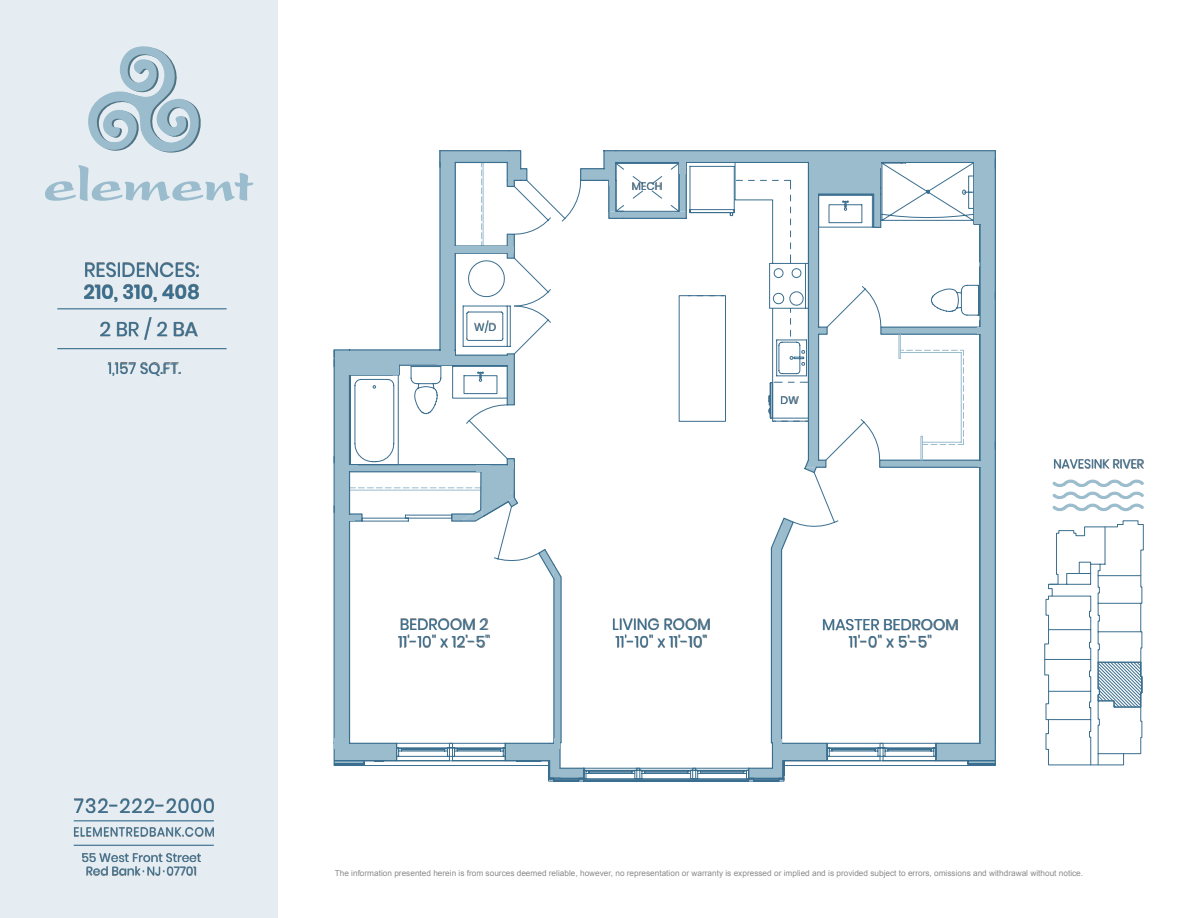
<style>
.page{position:relative;width:1188px;height:918px;background:#fff}
.page>*{position:absolute;margin:0;border:0;box-sizing:border-box;transform-origin:0 0}
.t1{font:19.65px "Poppins";color:#3b6f8f}
.t2{font:19.65px "Poppins";letter-spacing:.05em;color:#3b6f8f}
.t3{font:600 19.65px "Poppins";color:#3b6f8f}
.t4{font:15.45px/17.1px "Poppins";color:#3b6f8f}
.t5{font:15px "Poppins";color:#3b6f8f}
.t6{font:12.15px "Poppins";color:#3b6f8f}
.t7{font:12px/13.2px "Poppins";color:#3b6f8f;text-align:center}
.t8{font:12px "Poppins";letter-spacing:.05em;color:#3b6f8f}
.t9{font:10.65px "Poppins";color:#3b6f8f}
.t10{font:8.25px "Arial";color:rgb(0 0 0/.46)}
</style>
<div class="page">
<div style="left:0;top:0;width:278px;height:918px;background:#e5edf2"></div>
<img style="left:101px;top:318px;width:96px;height:22px">
<img style="left:74px;top:828px;width:140px;height:8px">
<img style="left:74px;top:798px;width:140px;height:15px">
<img style="left:1054px;top:459px;width:89px;height:9px">
<img style="left:85px;top:263px;width:114px;height:39px">
<img style="left:108px;top:363px;width:72px;height:13px">
<svg style="left:88px;top:46px;width:113px;height:107px"></svg>
<svg style="left:45px;top:165px;width:208px;height:36px"></svg>
<hr style="left:57px;top:308px;width:170px;height:1px;background:#3b6f8f">
<hr style="left:57px;top:348px;width:170px;height:1px;background:#3b6f8f">
<hr style="left:74px;top:845px;width:140px;height:1px;background:#3b6f8f">
<hr style="left:74px;top:820px;width:140px;height:1px;background:#3b6f8f">
<img style="left:83px;top:854px;width:118px;height:21px">
<svg style="left:1053px;top:479px;width:91px;height:33px"></svg>
<svg style="left:1044px;top:520px;width:100px;height:245px"></svg>
<svg style="left:334px;top:150px;width:662px;height:632px"></svg>
<div style="left:809px;top:455px;width:9px;height:10px;background:#9abccd"></div>
<h1 class="t1" style="left:84px;top:256px;width:117px">RESIDENCES:</h1>
<h1 class="t3" style="left:84px;top:278px;width:117px">210, 310, 408</h1>
<h1 class="t1" style="left:100px;top:316px;width:99px">2BR/2BA</h1>
<h3 class="t5" style="left:108px;top:358px;width:74px">1,157 SQ.FT.</h3>
<h1 class="t2" style="left:74px;top:792px;width:142px">732-222-2000</h1>
<h3 class="t8" style="left:74px;top:824px;width:143px">ELEMENTREDBANK.COM</h3>
<h3 class="t7" style="left:82px;top:851px;width:121px">55 West Front Street<br>Red Bank · NJ ·07701</h3>
<p class="t9" style="left:474px;top:320px;width:23px">W/D</p>
<h2 class="t4" style="left:399px;top:616px;width:93px">BEDROOM 2<br>11'-10" x 12'-5"</h2>
<p class="t9" style="left:632px;top:178px;width:31px">MECH</p>
<p class="t9" style="left:781px;top:393px;width:19px">DW</p>
<h2 class="t4" style="left:612px;top:616px;width:99px">LIVING ROOM<br>11'-10" x 11'-10"</h2>
<h2 class="t4" style="left:822px;top:616px;width:138px;text-align:center">MASTER BEDROOM<br>11'-0" x 5'-5"</h2>
<h3 class="t6" style="left:1053px;top:455px;width:92px">NAVESINK RIVER</h3>
<p class="t10" style="left:335px;top:870px;width:750px">The information presented herein is from sources deemed reliable, however, no representation or warranty is expressed or implied and is provided subject to errors, omissions and withdrawal without notice.</p>
</div>
